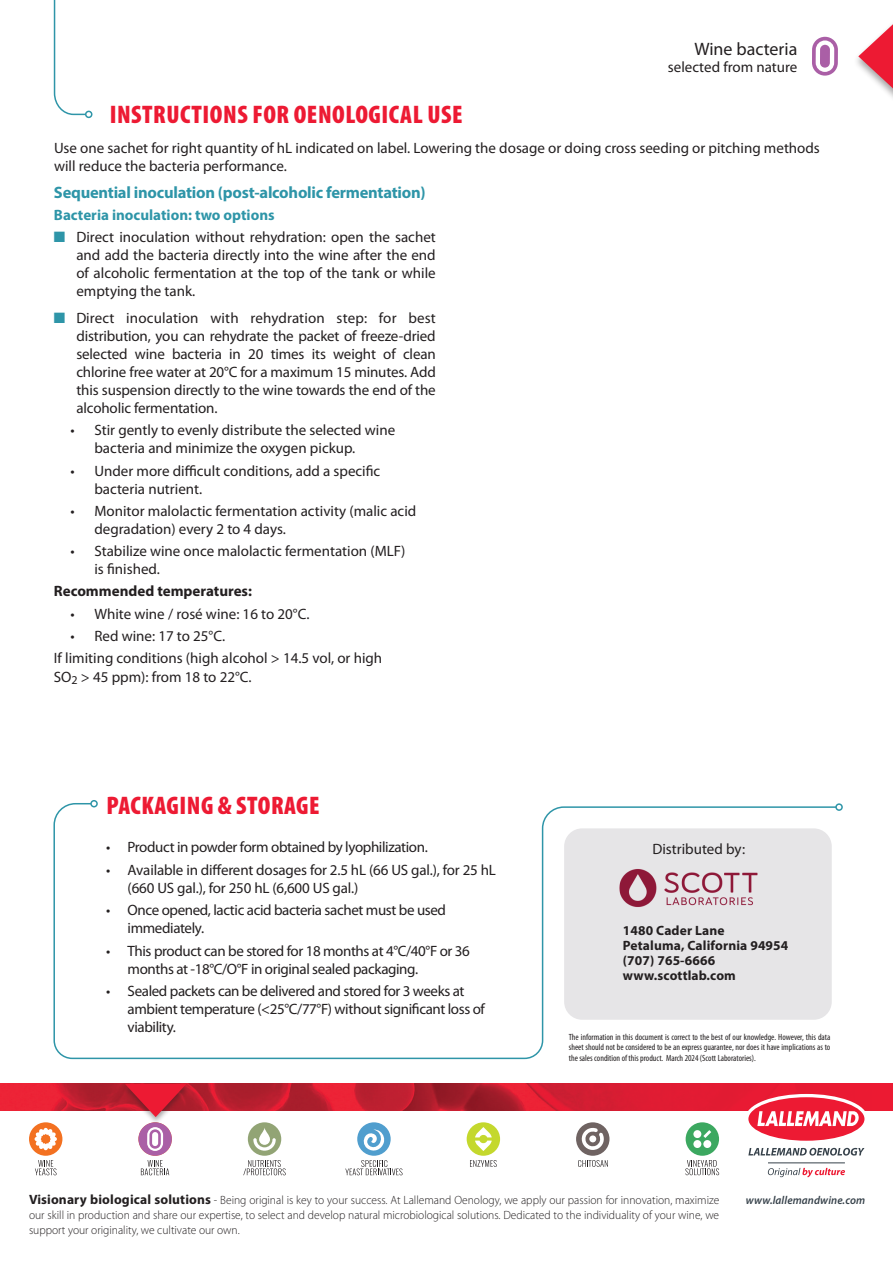
<style>
.page{position:relative;width:893px;height:1263px;background:#fff}
.page>*{position:absolute;margin:0;border:0;box-sizing:border-box;transform-origin:0 0}
.t1{font:900 condensed 25.5px "Myriad Pro";letter-spacing:.02em;color:#ed1a33}
.t2{font:18px "Myriad Pro";color:#231f20}
.t3{font:700 16.5px "Myriad Pro";letter-spacing:-.015em;color:#2e95a8}
.t4{font:15px/18px "Myriad Pro";color:#231f20}
.t5{font:15px/18px "Myriad Pro";letter-spacing:-.025em;color:#231f20}
.t6{font:700 15px "Myriad Pro";color:#2e95a8}
.t7{font:700 15px "Myriad Pro";color:#231f20}
.SOUS_TITRE{font:700 13.5px/15px "Myriad Pro";letter-spacing:.01em;color:#231f20}
.t8{font:300 12px/15px "Myriad Pro";color:#231f20;text-align:justify;scale:.96 1}
.t9{font:italic 600 11.55px "Myriad Pro";letter-spacing:.01em;color:#36414a;scale:.96 1}
.t10{font:condensed 9px/10.8px "Myriad Pro";color:#231f20;text-align:justify}
.s1{color:#2e95a8}
.s2{font-weight:700;font-size:13.5px}
</style>
<div class="page">
<img style="left:0;top:1084px;width:893px;height:27px">
<hr style="left:768px;top:1162px;width:77px;height:1px;background:#36414a">
<svg style="left:745px;top:1094px;width:123px;height:61px"></svg>
<svg style="left:768px;top:1168px;width:77px;height:9px"></svg>
<div style="left:357px;top:1122px;width:34px;height:34px;background:#509ece;border-radius:50%"></div>
<svg style="left:363px;top:1129px;width:22px;height:22px"></svg>
<svg style="left:141px;top:1160px;width:28px;height:15px"></svg>
<div style="left:138px;top:1122px;width:34px;height:34px;background:#aa5fa6;border-radius:50%"></div>
<svg style="left:147px;top:1127px;width:16px;height:24px"></svg>
<svg style="left:470px;top:1160px;width:27px;height:7px"></svg>
<div style="left:467px;top:1122px;width:33px;height:34px;background:#c4d82d;border-radius:50%"></div>
<svg style="left:475px;top:1127px;width:17px;height:24px"></svg>
<svg style="left:243px;top:1160px;width:43px;height:15px"></svg>
<div style="left:248px;top:1122px;width:33px;height:34px;background:#92a475;border-radius:50%"></div>
<svg style="left:259px;top:1127px;width:11px;height:18px"></svg>
<svg style="left:253px;top:1138px;width:23px;height:13px"></svg>
<svg style="left:35px;top:1160px;width:22px;height:15px"></svg>
<div style="left:29px;top:1122px;width:33px;height:34px;background:#f37121;border-radius:50%"></div>
<svg style="left:35px;top:1128px;width:22px;height:22px"></svg>
<svg style="left:685px;top:1160px;width:34px;height:15px"></svg>
<div style="left:686px;top:1122px;width:33px;height:34px;background:#3ca860;border-radius:50%"></div>
<div style="left:693px;top:1130px;width:8px;height:8px;background:#fff;border-radius:50%"></div>
<div style="left:693px;top:1140px;width:8px;height:8px;background:#fff;border-radius:50%"></div>
<div style="left:703px;top:1140px;width:8px;height:8px;background:#fff;border-radius:50%"></div>
<svg style="left:703px;top:1130px;width:8px;height:8px"></svg>
<svg style="left:578px;top:1160px;width:30px;height:7px"></svg>
<div style="left:576px;top:1122px;width:33px;height:34px;background:#6f6362;border-radius:50%"></div>
<svg style="left:581px;top:1128px;width:23px;height:22px"></svg>
<svg style="left:345px;top:1160px;width:58px;height:15px"></svg>
<div style="left:120px;top:1082px;width:71px;height:43px;background:#231f20;opacity:.4"></div>
<svg style="left:125px;top:1084px;width:62px;height:33px;background:#d53f50"></svg>
<svg style="left:812px;top:37px;width:26px;height:39px"></svg>
<svg style="left:858px;top:24px;width:35px;height:73px"></svg>
<svg style="left:53px;top:0;width:34px;height:116px"></svg>
<div style="left:85px;top:111px;width:7px;height:7px;border:2px solid #2e95a8;border-radius:50%"></div>
<svg style="left:53px;top:803px;width:782px;height:257px"></svg>
<div style="left:90px;top:800px;width:8px;height:7px;border:2px solid #2e95a8;border-radius:50%"></div>
<div style="left:835px;top:803px;width:8px;height:8px;border:2px solid #2e95a8;border-radius:50%"></div>
<div style="left:564px;top:828px;width:268px;height:192px;background:#e6e5e7;border-radius:18px"></div>
<img style="left:619px;top:869px;width:139px;height:38px">
<p class="t1" style="left:110px;top:98px;width:354px">INSTRUCTIONS FOR OENOLOGICAL USE</p>
<p class="t2" style="left:694px;top:38px;width:104px">Wine bacteria</p>
<p class="t4" style="left:668px;top:57px;width:131px">selected from nature</p>
<p class="t4" style="left:54px;top:139px;width:767px">Use one sachet for right quantity of hL indicated on label. Lowering the dosage or doing cross seeding or pitching methods will reduce the bacteria performance.</p>
<p class="t3" style="left:54px;top:181px;width:373px">Sequential inoculation (post-alcoholic fermentation)</p>
<p class="t6" style="left:54px;top:205px;width:222px">Bacteria inoculation: two options</p>
<p class="t4" style="left:76px;top:228px;width:361px;text-align:justify;text-indent:-22px"><span class="s1">■</span> Direct inoculation without rehydration: open the sachet and add the bacteria directly into the wine after the end of alcoholic fermentation at the top of the tank or while emptying the tank.</p>
<p class="t4" style="left:76px;top:309px;width:361px;text-align:justify;text-indent:-22px"><span class="s1">■</span> Direct inoculation with rehydration step: for best distribution, you can rehydrate the packet of freeze-dried selected wine bacteria in 20 times its weight of clean chlorine free water at 20°C for a maximum 15 minutes. Add this suspension directly to the wine towards the end of the alcoholic fermentation.</p>
<p class="t4" style="left:94px;top:421px;width:302px;text-indent:-24px">• Stir gently to evenly distribute the selected wine bacteria and minimize the oxygen pickup.</p>
<p class="t4" style="left:94px;top:461px;width:287px;text-indent:-24px">• Under more difficult conditions, add a specific bacteria nutrient.</p>
<p class="t4" style="left:94px;top:501px;width:323px;text-indent:-24px">• Monitor malolactic fermentation activity (malic acid degradation) every 2 to 4 days.</p>
<p class="t4" style="left:94px;top:542px;width:312px;text-indent:-24px">• Stabilize wine once malolactic fermentation (MLF) is finished.</p>
<p class="t7" style="left:54px;top:581px;width:200px">Recommended temperatures:</p>
<p class="t4" style="left:70px;top:604px;width:241px">• White wine / rosé wine: 16 to 20°C.</p>
<p class="t4" style="left:70px;top:626px;width:156px">• Red wine: 17 to 25°C.</p>
<p class="t4" style="left:54px;top:649px;width:330px">If limiting conditions (high alcohol &gt; 14.5 vol, or high</p>
<p class="t4" style="left:54px;top:668px;width:199px">SO<sub>2</sub> &gt; 45 ppm): from 18 to 22°C.</p>
<p class="t1" style="left:107px;top:789px;width:215px">PACKAGING &amp; STORAGE</p>
<p class="t5" style="left:106px;top:838px;width:323px">• Product in powder form obtained by lyophilization.</p>
<p class="t4" style="left:128px;top:860px;width:370px;text-indent:-21px">• Available in different dosages for 2.5 hL (66 US gal.), for 25 hL (660 US gal.), for 250 hL (6,600 US gal.)</p>
<p class="t5" style="left:128px;top:901px;width:320px;text-indent:-21px">• Once opened, lactic acid bacteria sachet must be used immediately.</p>
<p class="t5" style="left:128px;top:941px;width:344px;text-indent:-21px">• This product can be stored for 18 months at 4°C/40°F or 36 months at -18°C/O°F in original sealed packaging.</p>
<p class="t5" style="left:128px;top:982px;width:359px;text-indent:-21px">• Sealed packets can be delivered and stored for 3 weeks at ambient temperature (&lt;25°C/77°F) without significant loss of viability.</p>
<p class="t4" style="left:652px;top:840px;width:94px">Distributed by:</p>
<p class="SOUS_TITRE" style="left:623px;top:922px;width:167px">1480 Cader Lane<br>Petaluma, California 94954 (707) 765-6666 www.scottlab.com</p>
<p class="t10" style="left:569px;top:1031px;width:263px">The information in this document is correct to the best of our knowledge. However, this data sheet should not be considered to be an express guarantee, nor does it have implications as to the sales condition of this product. March 2024 (Scott Laboratories).</p>
<p class="t8" style="left:29px;top:1193px;width:720px"><span class="s2">Visionary biological solutions</span> - Being original is key to your success. At Lallemand Oenology, we apply our passion for innovation, maximize our skill in production and share our expertise, to select and develop natural microbiological solutions. Dedicated to the individuality of your wine, we support your originality, we cultivate our own.</p>
<p class="t9" style="left:746px;top:1193px;width:126px">www.lallemandwine.com</p>
</div>
